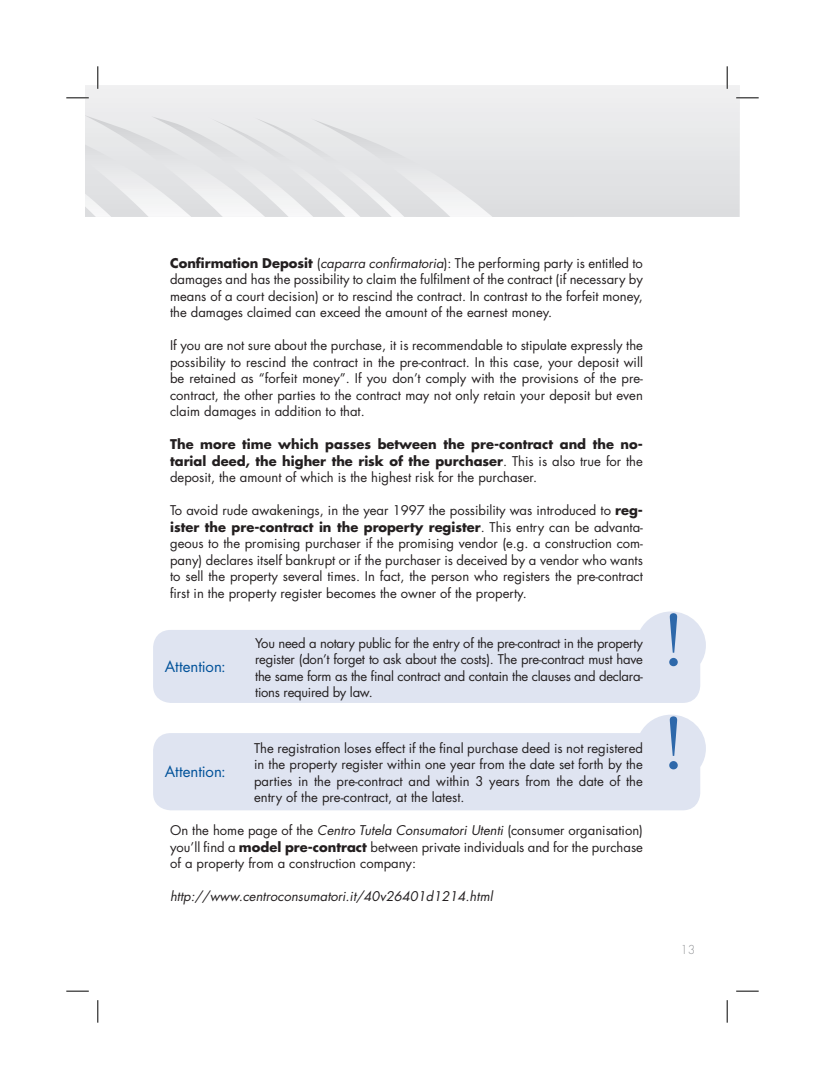
<style>
.page{position:relative;width:825px;height:1089px;background:#fff}
.page>*{position:absolute;margin:0;border:0;box-sizing:border-box;transform-origin:0 0}
.t1{font:15px "Futura";letter-spacing:-.005em;color:#01529a}
.t2{font:13.05px/16.5px "Futura";color:#231f20;text-align:justify}
.t3{font:700 13.05px/16.5px "Futura";color:#231f20;text-align:justify}
.t4{font:italic 13.05px "Futura";color:#231f20}
.t5{font:300 12px "Futura";color:#939598}
.s1{font-weight:700}
.s2{font-style:italic}
.s3{font-weight:400}
</style>
<div class="page">
<svg style="left:153px;top:611px;width:553px;height:92px;fill:#dfe4f1"></svg>
<svg style="left:669px;top:613px;width:9px;height:53px"></svg>
<svg style="left:153px;top:714px;width:553px;height:96px;fill:#dfe4f1"></svg>
<svg style="left:669px;top:716px;width:9px;height:53px"></svg>
<svg style="left:603px;top:85px;width:137px;height:132px"></svg>
<div style="left:603px;top:118px;width:100px;height:99px;background:#e3e4e6"></div>
<hr style="left:736px;top:97px;width:23px;height:2px;background:#fff">
<hr style="left:726px;top:66px;width:2px;height:23px;background:#fff">
<svg style="left:736px;top:98px;width:23px;height:1px"></svg>
<svg style="left:66px;top:990px;width:23px;height:1px"></svg>
<svg style="left:736px;top:990px;width:23px;height:1px"></svg>
<svg style="left:66px;top:66px;width:537px;height:151px"></svg>
<svg style="left:98px;top:1000px;width:1px;height:22px"></svg>
<svg style="left:727px;top:66px;width:1px;height:23px"></svg>
<svg style="left:727px;top:1000px;width:1px;height:22px"></svg>
<p class="t2" style="left:170px;top:256px;width:474px"><span class="s1">Confirmation Deposit</span> (<span class="s2">caparra confirmatoria</span>): The performing party is entitled to damages and has the possibility to claim the fulfilment of the contract (if necessary by means of a court decision) or to rescind the contract. In contrast to the forfeit money, the damages claimed can exceed the amount of the earnest money.</p>
<p class="t2" style="left:170px;top:338px;width:474px">If you are not sure about the purchase, it is recommendable to stipulate expressly the possibility to rescind the contract in the pre-contract. In this case, your deposit will be retained as “forfeit money”. If you don’t comply with the provisions of the pre&shy;contract, the other parties to the contract may not only retain your deposit but even claim damages in addition to that.</p>
<p class="t3" style="left:170px;top:437px;width:474px">The more time which passes between the pre-contract and the no&shy;tarial deed, the higher the risk of the purchaser<span class="s3">. This is also true for the deposit, the amount of which is the highest risk for the purchaser.</span></p>
<p class="t2" style="left:170px;top:503px;width:474px">To avoid rude awakenings, in the year 1997 the possibility was introduced to <span class="s1">reg&shy;ister the pre-contract in the property register</span>. This entry can be advanta&shy;geous to the promising purchaser if the promising vendor (e.g. a construction com&shy;pany) declares itself bankrupt or if the purchaser is deceived by a vendor who wants to sell the property several times. In fact, the person who registers the pre-contract first in the property register becomes the owner of the property.</p>
<p class="t2" style="left:255px;top:635px;width:389px">You need a notary public for the entry of the pre-contract in the property register (don’t forget to ask about the costs). The pre-contract must have the same form as the final contract and contain the clauses and declara&shy;tions required by law.</p>
<p class="t1" style="left:165px;top:659px;width:63px">Attention:</p>
<p class="t2" style="left:254px;top:740px;width:390px">The registration loses effect if the final purchase deed is not registered in the property register within one year from the date set forth by the parties in the pre-contract and within 3 years from the date of the entry of the pre-contract, at the latest.</p>
<p class="t2" style="left:170px;top:823px;width:474px">On the home page of the <span class="s2">Centro Tutela Consumatori Utenti</span> (consumer organisation) you’ll find a <span class="s1">model pre-contract</span> between private individuals and for the purchase of a property from a construction company:</p>
<p class="t4" style="left:170px;top:890px;width:324px">http://www.centroconsumatori.it/40v26401d1214.html</p>
<p class="t1" style="left:165px;top:765px;width:63px">Attention:</p>
<p class="t5" style="left:680px;top:944px;width:16px">13</p>
</div>
